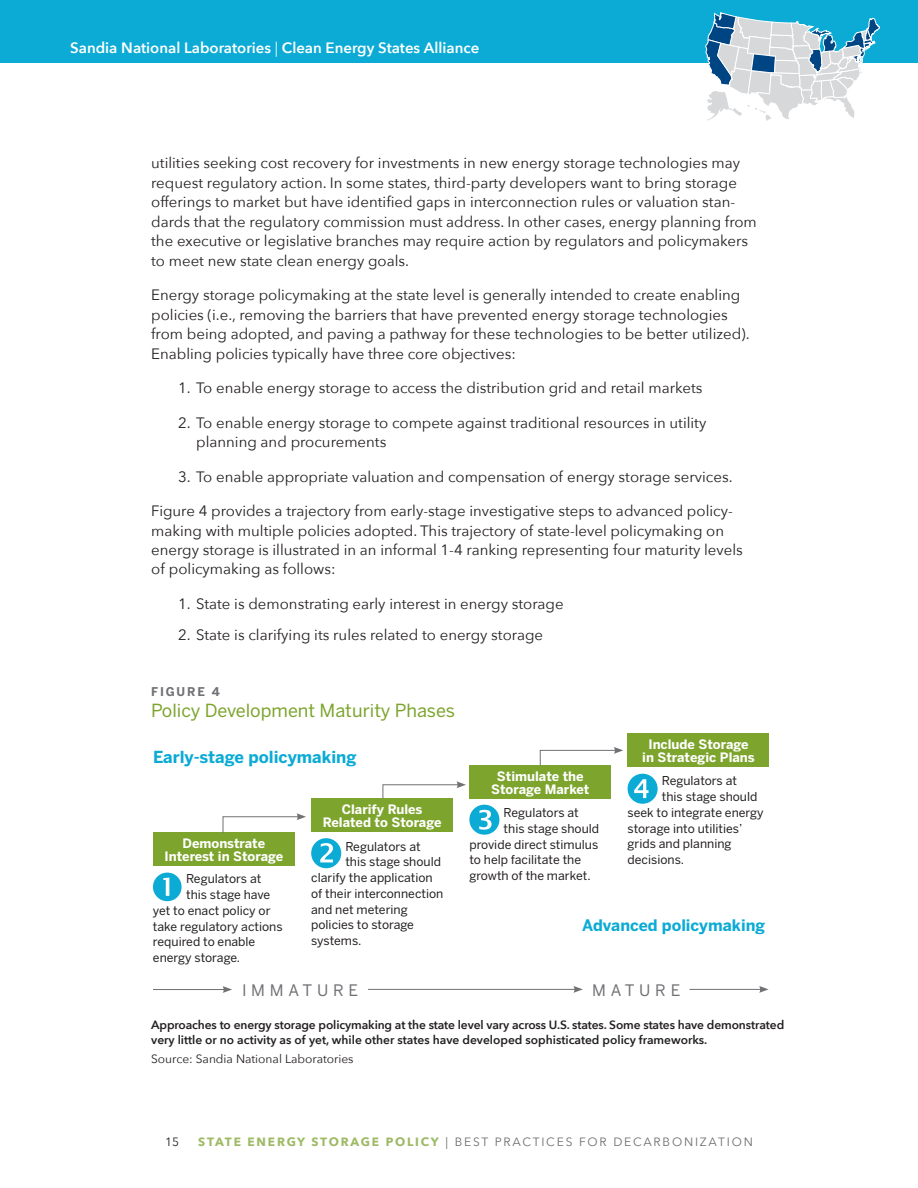
<style>
.page{position:relative;width:918px;height:1188px;background:#fff}
.page>*{position:absolute;margin:0;border:0;box-sizing:border-box;transform-origin:0 0}
.t1{font:18px "Benton Sans";color:#7da42d}
.t2{font:700 16.5px "Benton Sans";color:#0babd5}
.t3{font:700 15.75px "Benton Sans";color:#0babd5}
.t4{font:15.75px "Benton Sans";letter-spacing:.3em;color:#717074}
.t5{font:15px/19.5px "Avenir Next";color:#231f20}
.t6{font:600 15px "Avenir Next";color:#fff}
.t7{font:700 12.9px/12.9px "Benton Sans";color:#fff;text-align:center}
.t8{font:12.15px "Benton Sans";color:#231f20}
.t9{font:600 12px/14.4px "Avenir Next";letter-spacing:-.01em;color:#231f20}
.t10{font:12px "Avenir Next";letter-spacing:.15em;color:#6c6d70}
.t11{font:12px "Avenir Next";color:#231f20}
.t12{font:700 12px "Benton Sans";letter-spacing:.15em;color:#717074}
.s1{font-weight:400}
.s2{font-weight:700;color:#9eba65}
</style>
<div class="page">
<div style="left:0;top:0;width:918px;height:63px;background:#0babd5"></div>
<svg style="left:705px;top:12px;width:175px;height:109px"></svg>
<div style="left:153px;top:832px;width:141px;height:34px;background:#7da42d"></div>
<div style="left:311px;top:799px;width:141px;height:33px;background:#7da42d"></div>
<div style="left:469px;top:765px;width:141px;height:34px;background:#7da42d"></div>
<div style="left:628px;top:733px;width:141px;height:34px;background:#7da42d"></div>
<svg style="left:153px;top:873px;width:29px;height:28px"></svg>
<svg style="left:628px;top:774px;width:30px;height:30px"></svg>
<svg style="left:469px;top:805px;width:30px;height:30px"></svg>
<svg style="left:222px;top:813px;width:119px;height:55px"></svg>
<svg style="left:382px;top:781px;width:84px;height:18px"></svg>
<svg style="left:540px;top:747px;width:83px;height:19px"></svg>
<hr style="left:153px;top:989px;width:72px;height:1px;background:#717074">
<svg style="left:223px;top:986px;width:9px;height:7px"></svg>
<hr style="left:368px;top:989px;width:208px;height:1px;background:#717074">
<svg style="left:573px;top:986px;width:10px;height:7px"></svg>
<hr style="left:690px;top:989px;width:72px;height:1px;background:#717074">
<svg style="left:759px;top:986px;width:10px;height:7px"></svg>
<p class="t6" style="left:70px;top:35px;width:411px">Sandia National Laboratories <span class="s1">|</span> Clean Energy States Alliance</p>
<p class="t5" style="left:151px;top:152px;width:607px">utilities seeking cost recovery for investments in new energy storage technologies may request regulatory action. In some states, third-party developers want to bring storage offerings to market but have identified gaps in interconnection rules or valuation stan&shy;dards that the regulatory commission must address. In other cases, energy planning from the executive or legislative branches may require action by regulators and policymakers to meet new state clean energy goals.</p>
<p class="t5" style="left:151px;top:284px;width:600px">Energy storage policymaking at the state level is generally intended to create enabling policies (i.e., removing the barriers that have prevented energy storage technologies from being adopted, and paving a pathway for these technologies to be better utilized).<br>Enabling policies typically have three core objectives:</p>
<p class="t5" style="left:178px;top:377px;width:526px">1. To enable energy storage to access the distribution grid and retail markets</p>
<p class="t5" style="left:196px;top:412px;width:512px;text-indent:-18px">2. To enable energy storage to compete against traditional resources in utility planning and procurements</p>
<p class="t5" style="left:178px;top:466px;width:556px">3. To enable appropriate valuation and compensation of energy storage services.</p>
<p class="t5" style="left:151px;top:500px;width:593px">Figure 4 provides a trajectory from early-stage investigative steps to advanced policy&shy;making with multiple policies adopted. This trajectory of state-level policymaking on energy storage is illustrated in an informal 1-4 ranking representing four maturity levels of policymaking as follows:</p>
<p class="t5" style="left:178px;top:593px;width:387px">1. State is demonstrating early interest in energy storage</p>
<p class="t5" style="left:178px;top:625px;width:366px">2. State is clarifying its rules related to energy storage</p>
<p class="t12" style="left:151px;top:685px;width:70px">FIGURE 4</p>
<p class="t1" style="left:151px;top:700px;width:305px">Policy Development Maturity Phases</p>
<p class="t2" style="left:153px;top:747px;width:205px">Early-stage policymaking</p>
<p class="t7" style="left:165px;top:836px;width:120px">Demonstrate<br>Interest in Storage</p>
<p class="t8" style="left:186px;top:872px;width:77px">Regulators at</p>
<p class="t8" style="left:186px;top:887px;width:86px">this stage have</p>
<p class="t8" style="left:153px;top:903px;width:119px">yet to enact policy or</p>
<p class="t8" style="left:153px;top:919px;width:131px">take regulatory actions</p>
<p class="t8" style="left:153px;top:935px;width:104px">required to enable</p>
<p class="t8" style="left:153px;top:951px;width:89px">energy storage.</p>
<p class="t7" style="left:323px;top:803px;width:120px">Clarify Rules<br>Related to Storage</p>
<p class="t8" style="left:345px;top:839px;width:77px">Regulators at</p>
<p class="t8" style="left:345px;top:855px;width:97px">this stage should</p>
<p class="t8" style="left:311px;top:871px;width:123px">clarify the application</p>
<p class="t8" style="left:311px;top:886px;width:134px">of their interconnection</p>
<p class="t8" style="left:311px;top:902px;width:98px">and net metering</p>
<p class="t8" style="left:311px;top:918px;width:104px">policies to storage</p>
<p class="t8" style="left:311px;top:934px;width:52px">systems.</p>
<p class="t7" style="left:491px;top:769px;width:100px">Stimulate the<br>Storage Market</p>
<p class="t8" style="left:504px;top:806px;width:77px">Regulators at</p>
<p class="t8" style="left:504px;top:821px;width:97px">this stage should</p>
<p class="t8" style="left:469px;top:837px;width:130px">provide direct stimulus</p>
<p class="t8" style="left:469px;top:853px;width:113px">to help facilitate the</p>
<p class="t8" style="left:469px;top:869px;width:123px">growth of the market.</p>
<p class="t7" style="left:642px;top:738px;width:114px">Include Storage in Strategic Plans</p>
<p class="t8" style="left:662px;top:774px;width:77px">Regulators at</p>
<p class="t8" style="left:662px;top:789px;width:97px">this stage should</p>
<p class="t8" style="left:628px;top:805px;width:138px">seek to integrate energy</p>
<p class="t8" style="left:628px;top:821px;width:116px">storage into utilities’</p>
<p class="t8" style="left:628px;top:837px;width:105px">grids and planning</p>
<p class="t8" style="left:628px;top:853px;width:58px">decisions.</p>
<p class="t3" style="left:582px;top:916px;width:185px">Advanced policymaking</p>
<p class="t4" style="left:242px;top:981px;width:118px">IMMATURE</p>
<p class="t4" style="left:592px;top:981px;width:90px">MATURE</p>
<p class="t9" style="left:151px;top:1018px;width:635px">Approaches to energy storage policymaking at the state level vary across U.S. states. Some states have demonstrated very little or no activity as of yet, while other states have developed sophisticated policy frameworks.</p>
<p class="t11" style="left:151px;top:1048px;width:204px">Source: Sandia National Laboratories</p>
<p class="t11" style="left:165px;top:1131px;width:15px">15</p>
<p class="t10" style="left:198px;top:1131px;width:556px"><span class="s2">STATE ENERGY STORAGE POLICY</span> | BEST PRACTICES FOR DECARBONIZATION</p>
</div>
